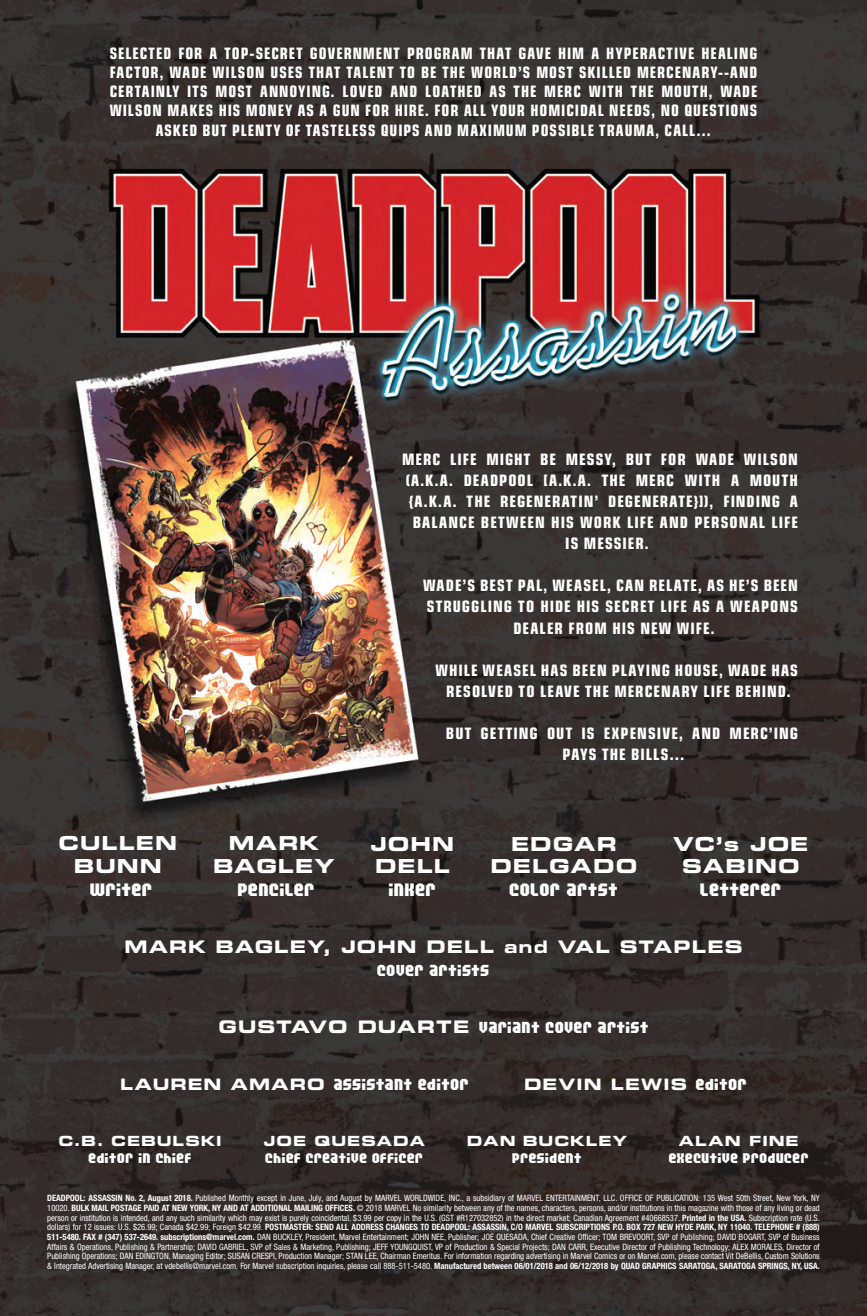
<style>
.page{position:relative;width:867px;height:1316px;background:#fff}
.page>*{position:absolute;margin:0;border:0;box-sizing:border-box;transform-origin:0 0}
.t1{font:19.25px/22.8px "Eurostile LT Pro Bold Ex 2";letter-spacing:.055em;color:#fff;text-align:center}
.t2{font:17.32px "Eurostile LT Pro Bold Ex 2";letter-spacing:.06em;color:#fff}
.t3{font:700 condensed 15.75px/21px "Eurostile LT Pro";letter-spacing:.07em;color:#fff;text-align:center}
.t4{font:700 condensed 15.75px/19.2px "Eurostile LT Pro";letter-spacing:.07em;color:#fff;text-align:center;scale:.96 1}
.t5{font:15.75px "CC Area 51 Industrial";letter-spacing:.06em;color:#fff}
.t6{font:15.75px "Eurostile LT Pro Bold Ex 2";letter-spacing:.075em;color:#fff}
.t7{font:14px "CC Area 51 Industrial";letter-spacing:.065em;color:#fff}
.t8{font:14px "Eurostile LT Pro Bold Ex 2";letter-spacing:.07em;color:#fff}
.t9{font:12.25px "CC Area 51 Industrial";letter-spacing:.07em;color:#fff}
.t10{font:condensed 8.75px/9.6px "Helvetica Neue LT Pro";color:#fff;text-align:justify}
.s1{font-family:"Eurostile LT Pro Bold Ex 2";font-size:17.32px}
.s2{font-family:"Eurostile LT Pro Bold Ex 2";font-size:15.75px}
.s3{font-family:"CC Area 51 Industrial";font-size:14px}
.s4{font-weight:700}
</style>
<div class="page">
<img style="left:0;top:0;width:866px;height:1315px">
<p class="t4" style="left:110px;top:43px;width:676px">SELECTED FOR A TOP-SECRET GOVERNMENT PROGRAM THAT GAVE HIM A HYPERACTIVE HEALING FACTOR, WADE WILSON USES THAT TALENT TO BE THE WORLD’S MOST SKILLED MERCENARY--AND CERTAINLY ITS MOST ANNOYING. LOVED AND LOATHED AS THE MERC WITH THE MOUTH, WADE WILSON MAKES HIS MONEY AS A GUN FOR HIRE. FOR ALL YOUR HOMICIDAL NEEDS, NO QUESTIONS ASKED BUT PLENTY OF TASTELESS QUIPS AND MAXIMUM POSSIBLE TRAUMA, CALL…</p>
<h1 class="t1" style="left:59px;top:831px;width:120px">CULLEN<br>BUNN</h1>
<h3 class="t5" style="left:90px;top:880px;width:63px">WRITER</h3>
<h1 class="t1" style="left:213px;top:831px;width:123px">MARK<br>BAGLEY</h1>
<h3 class="t5" style="left:238px;top:880px;width:78px">PENCILER</h3>
<h3 class="t3" style="left:402px;top:449px;width:397px">MERC LIFE MIGHT BE MESSY, BUT FOR WADE WILSON</h3>
<h3 class="t3" style="left:405px;top:470px;width:393px">(A.K.A. DEADPOOL [A.K.A. THE MERC WITH A MOUTH</h3>
<h3 class="t3" style="left:409px;top:491px;width:390px">{A.K.A. THE REGENERATIN’ DEGENERATE}]), FINDING A</h3>
<h3 class="t3" style="left:412px;top:512px;width:386px">BALANCE BETWEEN HIS WORK LIFE AND PERSONAL LIFE</h3>
<h3 class="t3" style="left:565px;top:533px;width:85px">IS MESSIER.</h3>
<h3 class="t3" style="left:423px;top:575px;width:376px">WADE’S BEST PAL, WEASEL, CAN RELATE, AS HE’S BEEN<br>STRUGGLING TO HIDE HIS SECRET LIFE AS A WEAPONS<br>DEALER FROM HIS NEW WIFE.</h3>
<h3 class="t3" style="left:435px;top:659px;width:364px">WHILE WEASEL HAS BEEN PLAYING HOUSE, WADE HAS<br>RESOLVED TO LEAVE THE MERCENARY LIFE BEHIND.</h3>
<h3 class="t3" style="left:446px;top:722px;width:353px">BUT GETTING OUT IS EXPENSIVE, AND MERC’ING<br>PAYS THE BILLS…</h3>
<h1 class="t1" style="left:370px;top:831px;width:85px;text-align:left">JOHN<br>DELL</h1>
<h3 class="t5" style="left:389px;top:881px;width:48px">INKER</h3>
<h1 class="t1" style="left:490px;top:831px;width:148px">EDGAR<br>DELGADO</h1>
<h3 class="t5" style="left:509px;top:881px;width:109px">COLOR ARTST</h3>
<h1 class="t1" style="left:673px;top:831px;width:136px">VC’s JOE<br>SABINO</h1>
<h3 class="t5" style="left:700px;top:881px;width:82px">LETTERER</h3>
<h2 class="t2" style="left:124px;top:934px;width:619px">MARK BAGLEY, JOHN DELL and VAL STAPLES</h2>
<h3 class="t7" style="left:377px;top:962px;width:113px">COVER ARTISTS</h3>
<h3 class="t7" style="left:218px;top:1019px;width:431px"><span class="s1">GUSTAVO DUARTE</span> VARIANT COVER ARTIST</h3>
<h3 class="t7" style="left:120px;top:1076px;width:350px"><span class="s2">LAUREN AMARO</span> ASSISTANT EDITOR</h3>
<h3 class="t6" style="left:524px;top:1072px;width:224px">DEVIN LEWIS <span class="s3">EDITOR</span></h3>
<h3 class="t8" style="left:58px;top:1130px;width:165px">C.B. CEBULSKI</h3>
<h3 class="t9" style="left:89px;top:1151px;width:104px">EDITOR IN CHIEF</h3>
<h3 class="t8" style="left:263px;top:1130px;width:163px">JOE QUESADA</h3>
<h3 class="t9" style="left:265px;top:1151px;width:159px">CHIEF CREATIVE OFFICER</h3>
<h3 class="t8" style="left:466px;top:1130px;width:162px">DAN BUCKLEY</h3>
<h3 class="t9" style="left:512px;top:1151px;width:70px">PRESIDENT</h3>
<h3 class="t8" style="left:678px;top:1130px;width:121px">ALAN FINE</h3>
<h3 class="t9" style="left:668px;top:1151px;width:141px">EXECUTIVE PRODUCER</h3>
<p class="t10" style="left:47px;top:1192px;width:774px"><span class="s4">DEADPOOL: ASSASSIN No. 2, August 2018.</span> Published Monthly except in June, July, and August by MARVEL WORLDWIDE, INC., a subsidiary of MARVEL ENTERTAINMENT, LLC. OFFICE OF PUBLICATION: 135 West 50th Street, New York, NY 10020. <span class="s4">BULK MAIL POSTAGE PAID AT NEW YORK, NY AND AT ADDITIONAL MAILING OFFICES.</span> © 2018 MARVEL No similarity between any of the names, characters, persons, and/or institutions in this magazine with those of any living or dead person or institution is intended, and any such similarity which may exist is purely coincidental. $3.99 per copy in the U.S. (GST #R127032852) in the direct market; Canadian Agreement #40668537. <span class="s4">Printed in the USA.</span> Subscription rate (U.S. dollars) for 12 issues: U.S. $26.99; Canada $42.99; Foreign $42.99. <span class="s4">POSTMASTER: SEND ALL ADDRESS CHANGES TO DEADPOOL: ASSASSIN, C/O MARVEL SUBSCRIPTIONS P.O. BOX 727 NEW HYDE PARK, NY 11040. TELEPHONE # (888)<br>511-5480. FAX # (347) 537-2649. subscriptions@marvel.com.</span> DAN BUCKLEY, President, Marvel Entertainment; JOHN NEE, Publisher; JOE QUESADA, Chief Creative Officer; TOM BREVOORT, SVP of Publishing; DAVID BOGART, SVP of Business Affairs &amp; Operations, Publishing &amp; Partnership; DAVID GABRIEL, SVP of Sales &amp; Marketing, Publishing; JEFF YOUNGQUIST, VP of Production &amp; Special Projects; DAN CARR, Executive Director of Publishing Technology; ALEX MORALES, Director of Publishing Operations; DAN EDINGTON, Managing Editor; SUSAN CRESPI, Production Manager; STAN LEE, Chairman Emeritus. For information regarding advertising in Marvel Comics or on Marvel.com, please contact Vit DeBellis, Custom Solutions &amp; Integrated Advertising Manager, at vdebellis@marvel.com. For Marvel subscription inquiries, please call 888-511-5480. <span class="s4">Manufactured between 06/01/2018 and 06/12/2018 by QUAD GRAPHICS SARATOGA, SARATOGA SPRINGS, NY, USA.</span></p>
</div>
